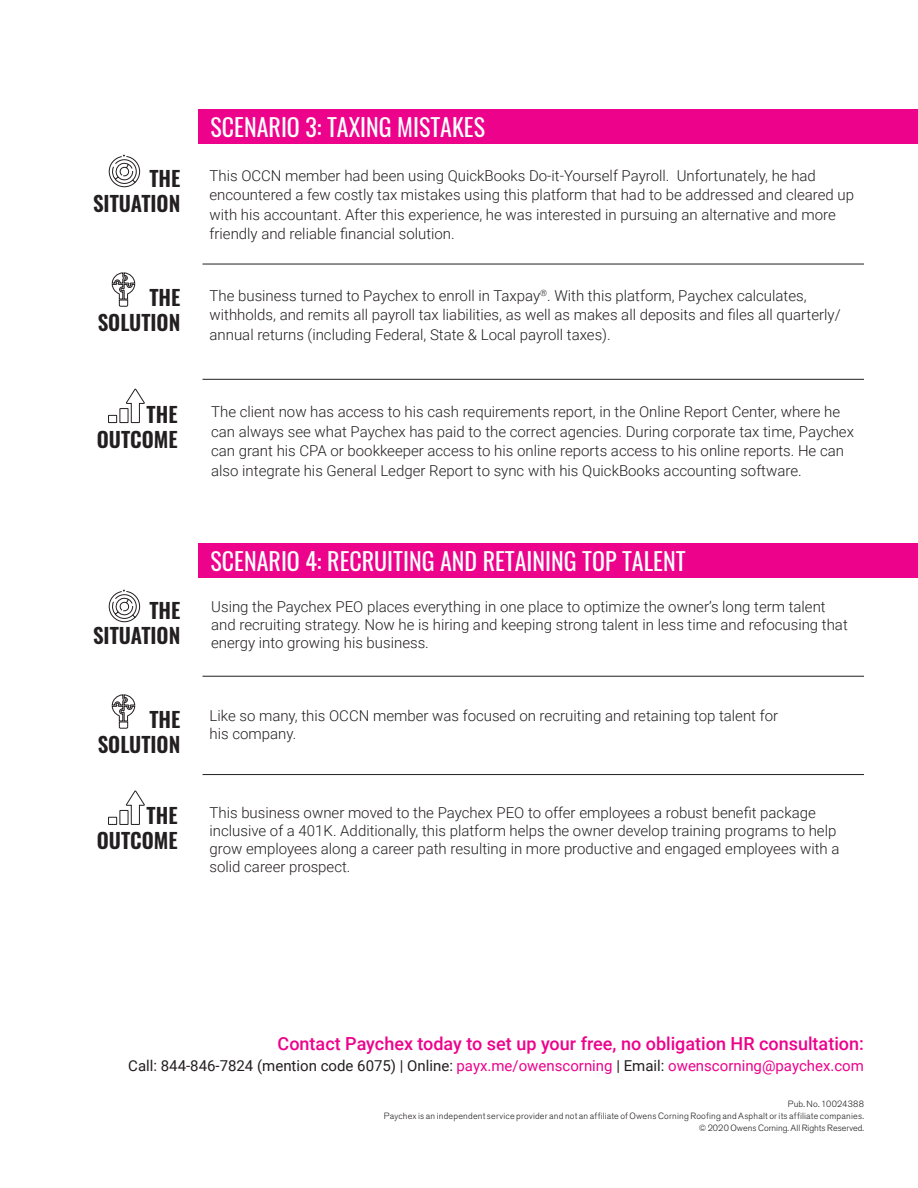
<style>
.page{position:relative;width:918px;height:1188px;background:#fff}
.page>*{position:absolute;margin:0;border:0;box-sizing:border-box;transform-origin:0 0}
.t1{font:24px "Oswald";color:#fff}
.t2{font:600 21px "Oswald";color:#231f20}
.t3{font:500 18px "Roboto";color:#ed028c}
.t4{font:300 15px/19.5px "Roboto";color:#231f20}
.t5{font:15px "Roboto";color:#231f20}
.t6{font:300 9px/12px "Akzidenz Grotesk Pro";letter-spacing:.02em;color:#231f20;text-align:right}
.s1{color:#ed028c}
</style>
<div class="page">
<div style="left:198px;top:110px;width:720px;height:34px;background:#ed028c"></div>
<div style="left:198px;top:544px;width:720px;height:34px;background:#ed028c"></div>
<svg style="left:109px;top:155px;width:31px;height:33px"></svg>
<svg style="left:126px;top:388px;width:19px;height:35px"></svg>
<div style="left:120px;top:408px;width:8px;height:15px;border:1px solid #231f20"></div>
<div style="left:108px;top:415px;width:9px;height:8px;border:1px solid #231f20"></div>
<svg style="left:112px;top:272px;width:23px;height:35px"></svg>
<hr style="left:202px;top:264px;width:662px;height:1px;background:#231f20">
<hr style="left:202px;top:676px;width:662px;height:1px;background:#231f20">
<hr style="left:202px;top:379px;width:662px;height:1px;background:#231f20">
<hr style="left:202px;top:774px;width:662px;height:1px;background:#231f20">
<svg style="left:109px;top:590px;width:31px;height:33px"></svg>
<svg style="left:126px;top:790px;width:19px;height:35px"></svg>
<div style="left:120px;top:810px;width:8px;height:15px;border:1px solid #231f20"></div>
<div style="left:108px;top:817px;width:9px;height:8px;border:1px solid #231f20"></div>
<svg style="left:112px;top:694px;width:23px;height:35px"></svg>
<p class="t2" style="left:149px;top:168px;width:32px">THE</p>
<p class="t2" style="left:93px;top:193px;width:89px">SITUATION</p>
<p class="t2" style="left:149px;top:286px;width:32px">THE</p>
<p class="t2" style="left:98px;top:312px;width:84px">SOLUTION</p>
<p class="t2" style="left:147px;top:403px;width:32px">THE</p>
<p class="t2" style="left:97px;top:428px;width:82px">OUTCOME</p>
<p class="t2" style="left:149px;top:599px;width:32px">THE</p>
<p class="t2" style="left:93px;top:625px;width:89px">SITUATION</p>
<p class="t2" style="left:149px;top:708px;width:32px">THE</p>
<p class="t2" style="left:98px;top:733px;width:84px">SOLUTION</p>
<p class="t2" style="left:147px;top:804px;width:32px">THE</p>
<p class="t2" style="left:97px;top:830px;width:82px">OUTCOME</p>
<p class="t1" style="left:211px;top:106px;width:276px">SCENARIO 3: TAXING MISTAKES</p>
<p class="t4" style="left:210px;top:165px;width:646px">This OCCN member had been using QuickBooks Do-it-Yourself Payroll. Unfortunately, he had encountered a few costly tax mistakes using this platform that had to be addressed and cleared up with his accountant. After this experience, he was interested in pursuing an alternative and more friendly and reliable financial solution.</p>
<p class="t4" style="left:210px;top:285px;width:633px">The business turned to Paychex to enroll in Taxpay<sup>®</sup>. With this platform, Paychex calculates, withholds, and remits all payroll tax liabilities, as well as makes all deposits and files all quarterly/ annual returns (including Federal, State &amp; Local payroll taxes).</p>
<p class="t4" style="left:211px;top:401px;width:644px">The client now has access to his cash requirements report, in the Online Report Center, where he can always see what Paychex has paid to the correct agencies. During corporate tax time, Paychex can grant his CPA or bookkeeper access to his online reports access to his online reports. He can also integrate his General Ledger Report to sync with his QuickBooks accounting software.</p>
<p class="t1" style="left:211px;top:540px;width:477px">SCENARIO 4: RECRUITING AND RETAINING TOP TALENT</p>
<p class="t4" style="left:211px;top:598px;width:638px;line-height:18px">Using the Paychex PEO places everything in one place to optimize the owner’s long term talent and recruiting strategy. Now he is hiring and keeping strong talent in less time and refocusing that energy into growing his business.</p>
<p class="t4" style="left:210px;top:707px;width:570px;line-height:18px">Like so many, this OCCN member was focused on recruiting and retaining top talent for his company.</p>
<p class="t4" style="left:210px;top:803px;width:631px;line-height:18px">This business owner moved to the Paychex PEO to offer employees a robust benefit package inclusive of a 401K. Additionally, this platform helps the owner develop training programs to help grow employees along a career path resulting in more productive and engaged employees with a solid career prospect.</p>
<p class="t3" style="left:278px;top:1031px;width:588px">Contact Paychex today to set up your free, no obligation HR consultation:</p>
<p class="t5" style="left:128px;top:1055px;width:737px">Call: 844-846-7824 (mention code 6075) | Online: <span class="s1">payx.me/owenscorning</span> | Email: <span class="s1">owenscorning@paychex.com</span></p>
<p class="t6" style="left:788px;top:1098px;width:78px">Pub. No. 10024388</p>
<p class="t6" style="left:384px;top:1109px;width:482px">Paychex is an independent service provider and not an affiliate of Owens Corning Roofing and Asphalt or its affiliate companies. © 2020 Owens Corning. All Rights Reserved.</p>
</div>
